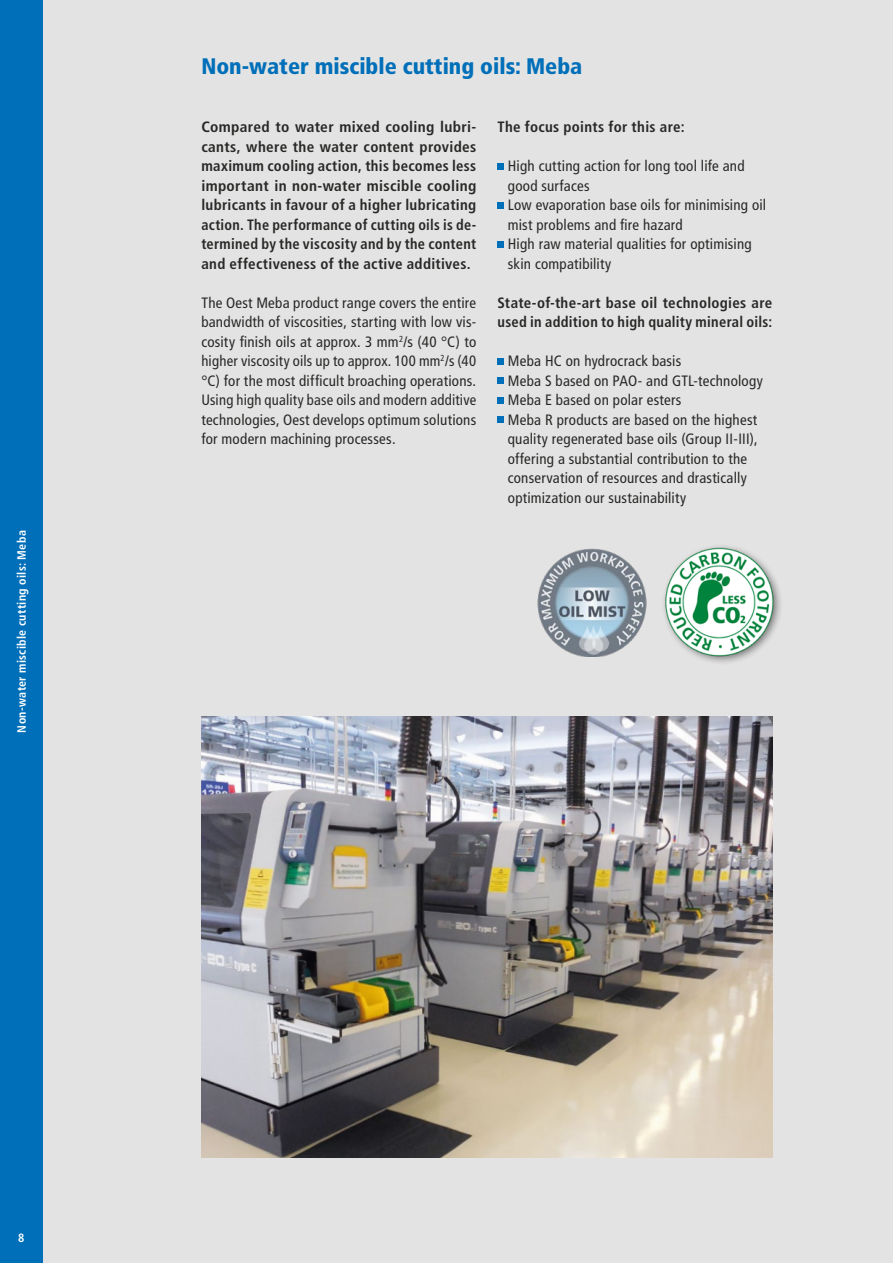
<style>
.page{position:relative;width:893px;height:1263px;background:#fff}
.page>*{position:absolute;margin:0;border:0;box-sizing:border-box;transform-origin:0 0}
.t1{font:900 condensed 22.5px "Frutiger LT Pro";color:#006fb9}
.t2{font:condensed 15px/19.5px "Frutiger LT Pro";letter-spacing:.015em;color:#282827}
.t3{font:700 condensed 15px/19.5px "Frutiger LT Pro";letter-spacing:.02em;color:#282827;text-align:justify}
.t4{font:700 condensed 12px "Frutiger LT Pro";letter-spacing:.03em;color:#fff}
</style>
<div class="page">
<div style="left:21px;top:0;width:872px;height:1263px;background:#e3e3e3"></div>
<div style="left:661px;top:543px;width:123px;height:123px;background:#000;opacity:.5"></div>
<img style="left:662px;top:544px;width:115px;height:115px">
<img style="left:537px;top:548px;width:110px;height:108px">
<div style="left:0;top:0;width:43px;height:1263px;background:#006fb9"></div>
<div style="left:497px;top:163px;width:7px;height:7px;background:#006fb9"></div>
<div style="left:497px;top:202px;width:7px;height:6px;background:#006fb9"></div>
<div style="left:497px;top:241px;width:7px;height:7px;background:#006fb9"></div>
<div style="left:497px;top:358px;width:7px;height:6px;background:#006fb9"></div>
<div style="left:497px;top:378px;width:7px;height:6px;background:#006fb9"></div>
<div style="left:497px;top:397px;width:7px;height:7px;background:#006fb9"></div>
<div style="left:497px;top:417px;width:7px;height:6px;background:#006fb9"></div>
<img style="left:201px;top:716px;width:571px;height:442px">
<p class="t4" style="left:14px;top:732px;width:204px;rotate:-90deg">Non-water miscible cutting oils: Meba</p>
<h1 class="t1" style="left:201px;top:52px;width:382px">Non-water miscible cutting oils: Meba</h1>
<p class="t3" style="left:201px;top:117px;width:276px">Compared to water mixed cooling lubri&shy;cants, where the water content provides maximum cooling action, this becomes less important in non-water miscible cooling lubricants in favour of a higher lubricating action. The performance of cutting oils is de&shy;termined by the viscosity and by the content and effectiveness of the active additives.</p>
<p class="t2" style="left:201px;top:293px;width:276px;text-align:justify">The Oest Meba product range covers the entire bandwidth of viscosities, starting with low vis&shy;cosity finish oils at approx. 3 mm<sup>2</sup>/s (40 °C) to higher viscosity oils up to approx. 100 mm<sup>2</sup>/s (40 °C) for the most difficult broaching operations.<br>Using high quality base oils and modern additive technologies, Oest develops optimum solutions for modern machining processes.</p>
<p class="t3" style="left:497px;top:117px;width:189px">The focus points for this are:</p>
<p class="t2" style="left:508px;top:156px;width:260px">High cutting action for long tool life and good surfaces<br>Low evaporation base oils for minimising oil mist problems and fire hazard<br>High raw material qualities for optimising skin compatibility</p>
<p class="t3" style="left:497px;top:293px;width:276px">State-of-the-art base oil technologies are used in addition to high quality mineral oils:</p>
<p class="t2" style="left:508px;top:351px;width:257px">Meba HC on hydrocrack basis<br>Meba S based on PAO- and GTL-technology Meba E based on polar esters<br>Meba R products are based on the highest quality regenerated base oils (Group II-III), offering a substantial contribution to the conservation of resources and drastically optimization our sustainability</p>
<p class="t4" style="left:18px;top:1230px;width:8px">8</p>
</div>
